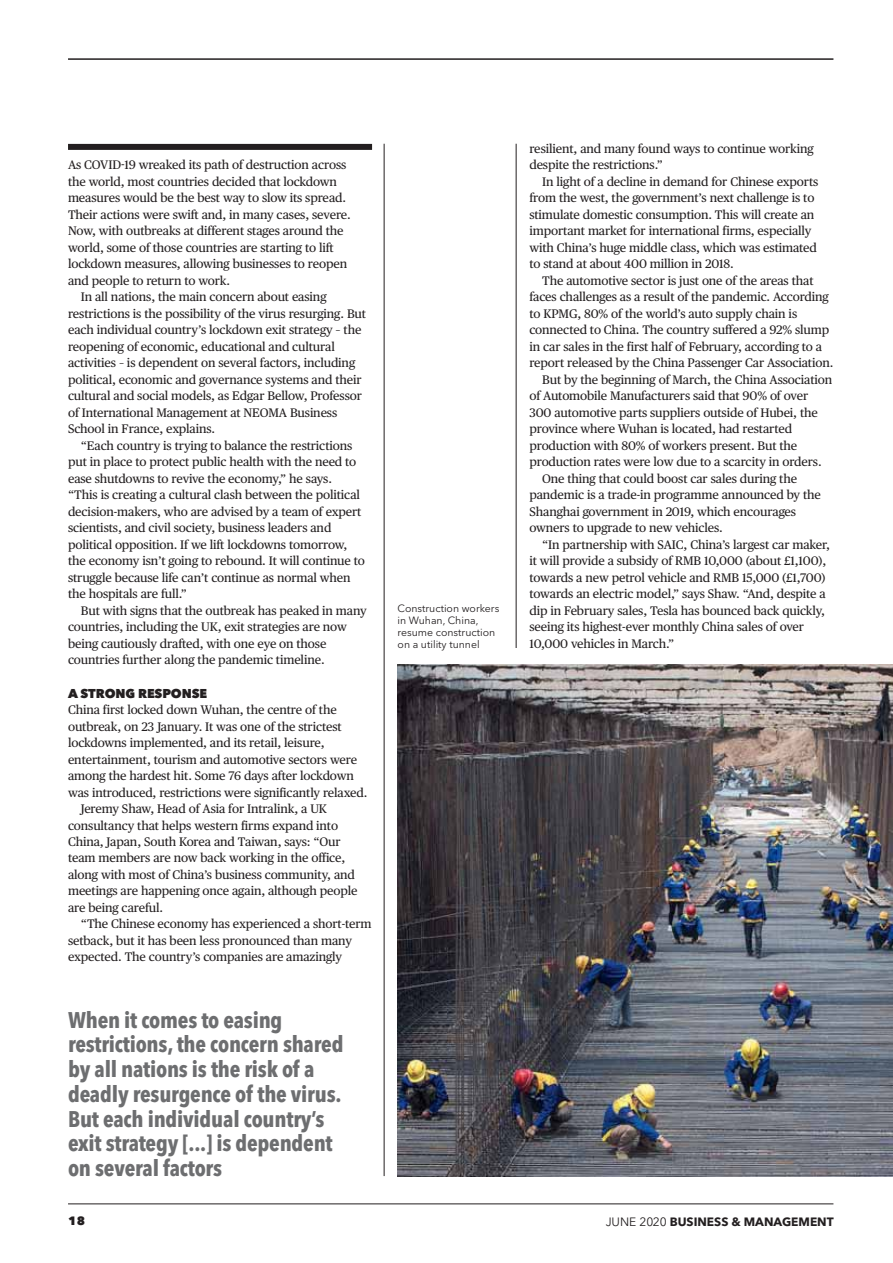
<style>
.page{position:relative;width:893px;height:1263px;background:#fff}
.page>*{position:absolute;margin:0;border:0;box-sizing:border-box;transform-origin:0 0}
.t1{font:700 condensed 22.5px/24.8px "Avenir Next LT Pro";letter-spacing:-.01em;color:#6d6e70}
.t2{font:800 12.75px "Avenir Next LT Pro";letter-spacing:-.01em;color:#231f20}
.t3{font:12.3px/16.5px "Publico Text";letter-spacing:-.01em;color:#231f20}
.t4{font:700 12px "Avenir Next LT Pro";color:#231f20}
.t5{font:800 12px "Avenir Next LT Pro";color:#231f20}
.t6{font:10.5px/12px "Avenir Next LT Pro";color:#231f20}
.s1{font-weight:400}
</style>
<div class="page">
<hr style="left:68px;top:58px;width:765px;height:2px;background:#231f20">
<hr style="left:68px;top:1203px;width:765px;height:1px;background:#231f20">
<img style="left:398px;top:664px;width:495px;height:512px">
<div style="left:68px;top:144px;width:304px;height:6px;background:#231f20"></div>
<hr style="left:384px;top:144px;width:1px;height:1032px;background:#231f20">
<hr style="left:516px;top:144px;width:1px;height:504px;background:#231f20">
<p class="t3" style="left:68px;top:157px;width:280px">As COVID-19 wreaked its path of destruction across</p>
<p class="t3" style="left:68px;top:174px;width:271px">the world, most countries decided that lockdown</p>
<p class="t3" style="left:68px;top:190px;width:280px">measures would be the best way to slow its spread.</p>
<p class="t3" style="left:68px;top:207px;width:284px">Their actions were swift and, in many cases, severe.</p>
<p class="t3" style="left:68px;top:223px;width:277px">Now, with outbreaks at different stages around the</p>
<p class="t3" style="left:68px;top:240px;width:267px">world, some of those countries are starting to lift</p>
<p class="t3" style="left:68px;top:256px;width:281px">lockdown measures, allowing businesses to reopen</p>
<p class="t3" style="left:68px;top:273px;width:164px">and people to return to work.</p>
<p class="t3" style="left:81px;top:289px;width:247px">In all nations, the main concern about easing</p>
<p class="t3" style="left:68px;top:306px;width:300px">restrictions is the possibility of the virus resurging. But</p>
<p class="t3" style="left:68px;top:322px;width:295px">each individual country’s lockdown exit strategy – the</p>
<p class="t3" style="left:68px;top:339px;width:268px">reopening of economic, educational and cultural</p>
<p class="t3" style="left:68px;top:355px;width:289px">activities – is dependent on several factors, including</p>
<p class="t3" style="left:68px;top:372px;width:295px">political, economic and governance systems and their</p>
<p class="t3" style="left:68px;top:388px;width:295px">cultural and social models, as Edgar Bellow, Professor</p>
<p class="t3" style="left:68px;top:405px;width:271px">of International Management at NEOMA Business</p>
<p class="t3" style="left:68px;top:421px;width:149px">School in France, explains.</p>
<p class="t3" style="left:81px;top:438px;width:273px">“Each country is trying to balance the restrictions</p>
<p class="t3" style="left:68px;top:454px;width:290px">put in place to protect public health with the need to</p>
<p class="t3" style="left:68px;top:471px;width:266px">ease shutdowns to revive the economy,” he says.</p>
<p class="t3" style="left:68px;top:487px;width:293px">“This is creating a cultural clash between the political</p>
<p class="t3" style="left:68px;top:504px;width:295px">decision-makers, who are advised by a team of expert</p>
<p class="t3" style="left:68px;top:520px;width:265px">scientists, and civil society, business leaders and</p>
<p class="t3" style="left:68px;top:537px;width:281px">political opposition. If we lift lockdowns tomorrow,</p>
<p class="t3" style="left:68px;top:553px;width:298px">the economy isn’t going to rebound. It will continue to</p>
<p class="t3" style="left:68px;top:570px;width:284px">struggle because life can’t continue as normal when</p>
<p class="t3" style="left:68px;top:586px;width:121px">the hospitals are full.”</p>
<p class="t3" style="left:81px;top:603px;width:288px">But with signs that the outbreak has peaked in many</p>
<p class="t3" style="left:68px;top:619px;width:280px">countries, including the UK, exit strategies are now</p>
<p class="t3" style="left:68px;top:636px;width:260px">being cautiously drafted, with one eye on those</p>
<p class="t3" style="left:68px;top:652px;width:258px">countries further along the pandemic timeline.</p>
<p class="t2" style="left:68px;top:687px;width:141px">A STRONG RESPONSE</p>
<p class="t3" style="left:68px;top:702px;width:270px">China first locked down Wuhan, the centre of the</p>
<p class="t3" style="left:68px;top:718px;width:275px">outbreak, on 23 January. It was one of the strictest</p>
<p class="t3" style="left:68px;top:735px;width:258px">lockdowns implemented, and its retail, leisure,</p>
<p class="t3" style="left:68px;top:751px;width:291px">entertainment, tourism and automotive sectors were</p>
<p class="t3" style="left:68px;top:768px;width:287px">among the hardest hit. Some 76 days after lockdown</p>
<p class="t3" style="left:68px;top:784px;width:301px">was introduced, restrictions were significantly relaxed.</p>
<p class="t3" style="left:81px;top:801px;width:248px">Jeremy Shaw, Head of Asia for Intralink, a UK</p>
<p class="t3" style="left:68px;top:817px;width:272px">consultancy that helps western firms expand into</p>
<p class="t3" style="left:68px;top:834px;width:274px">China, Japan, South Korea and Taiwan, says: “Our</p>
<p class="t3" style="left:68px;top:850px;width:279px">team members are now back working in the office,</p>
<p class="t3" style="left:68px;top:867px;width:288px">along with most of China’s business community, and</p>
<p class="t3" style="left:68px;top:883px;width:291px">meetings are happening once again, although people</p>
<p class="t3" style="left:68px;top:900px;width:97px">are being careful.</p>
<p class="t3" style="left:81px;top:916px;width:292px">“The Chinese economy has experienced a short-term</p>
<p class="t3" style="left:68px;top:933px;width:285px">setback, but it has been less pronounced than many</p>
<p class="t3" style="left:68px;top:949px;width:276px">expected. The country’s companies are amazingly</p>
<h1 class="t1" style="left:68px;top:1008px;width:277px">When it comes to easing restrictions, the concern shared by all nations is the risk of a deadly resurgence of the virus.<br>But each individual country’s exit strategy [...] is dependent on several factors</h1>
<p class="t6" style="left:398px;top:603px;width:103px">Construction workers in Wuhan, China, resume construction on a utility tunnel</p>
<p class="t3" style="left:529px;top:141px;width:286px">resilient, and many found ways to continue working despite the restrictions.”</p>
<p class="t3" style="left:529px;top:174px;width:290px;text-indent:13px">In light of a decline in demand for Chinese exports from the west, the government’s next challenge is to stimulate domestic consumption. This will create an important market for international firms, especially with China’s huge middle class, which was estimated to stand at about 400 million in 2018.</p>
<p class="t3" style="left:542px;top:273px;width:273px">The automotive sector is just one of the areas that</p>
<p class="t3" style="left:529px;top:289px;width:301px">faces challenges as a result of the pandemic. According</p>
<p class="t3" style="left:529px;top:306px;width:269px">to KPMG, 80% of the world’s auto supply chain is</p>
<p class="t3" style="left:529px;top:322px;width:301px">connected to China. The country suffered a 92% slump</p>
<p class="t3" style="left:529px;top:339px;width:294px">in car sales in the first half of February, according to a</p>
<p class="t3" style="left:529px;top:355px;width:305px">report released by the China Passenger Car Association.</p>
<p class="t3" style="left:542px;top:372px;width:292px">But by the beginning of March, the China Association</p>
<p class="t3" style="left:529px;top:388px;width:280px">of Automobile Manufacturers said that 90% of over</p>
<p class="t3" style="left:529px;top:405px;width:290px">300 automotive parts suppliers outside of Hubei, the</p>
<p class="t3" style="left:529px;top:421px;width:264px">province where Wuhan is located, had restarted</p>
<p class="t3" style="left:529px;top:438px;width:269px">production with 80% of workers present. But the</p>
<p class="t3" style="left:529px;top:454px;width:294px">production rates were low due to a scarcity in orders.</p>
<p class="t3" style="left:542px;top:471px;width:256px">One thing that could boost car sales during the</p>
<p class="t3" style="left:529px;top:487px;width:293px">pandemic is a trade-in programme announced by the</p>
<p class="t3" style="left:529px;top:504px;width:268px">Shanghai government in 2019, which encourages</p>
<p class="t3" style="left:529px;top:520px;width:195px">owners to upgrade to new vehicles.</p>
<p class="t3" style="left:542px;top:537px;width:289px">“In partnership with SAIC, China’s largest car maker,</p>
<p class="t3" style="left:529px;top:553px;width:298px">it will provide a subsidy of RMB 10,000 (about £1,100),</p>
<p class="t3" style="left:529px;top:570px;width:298px">towards a new petrol vehicle and RMB 15,000 (£1,700)</p>
<p class="t3" style="left:529px;top:586px;width:298px">towards an electric model,” says Shaw. “And, despite a</p>
<p class="t3" style="left:529px;top:603px;width:297px">dip in February sales, Tesla has bounced back quickly,</p>
<p class="t3" style="left:529px;top:619px;width:276px">seeing its highest-ever monthly China sales of over</p>
<p class="t3" style="left:529px;top:636px;width:146px">10,000 vehicles in March.”</p>
<p class="t5" style="left:68px;top:1215px;width:19px">18</p>
<p class="t4" style="left:606px;top:1215px;width:230px"><span class="s1">JUNE 2020</span> BUSINESS &amp; MANAGEMENT</p>
</div>
